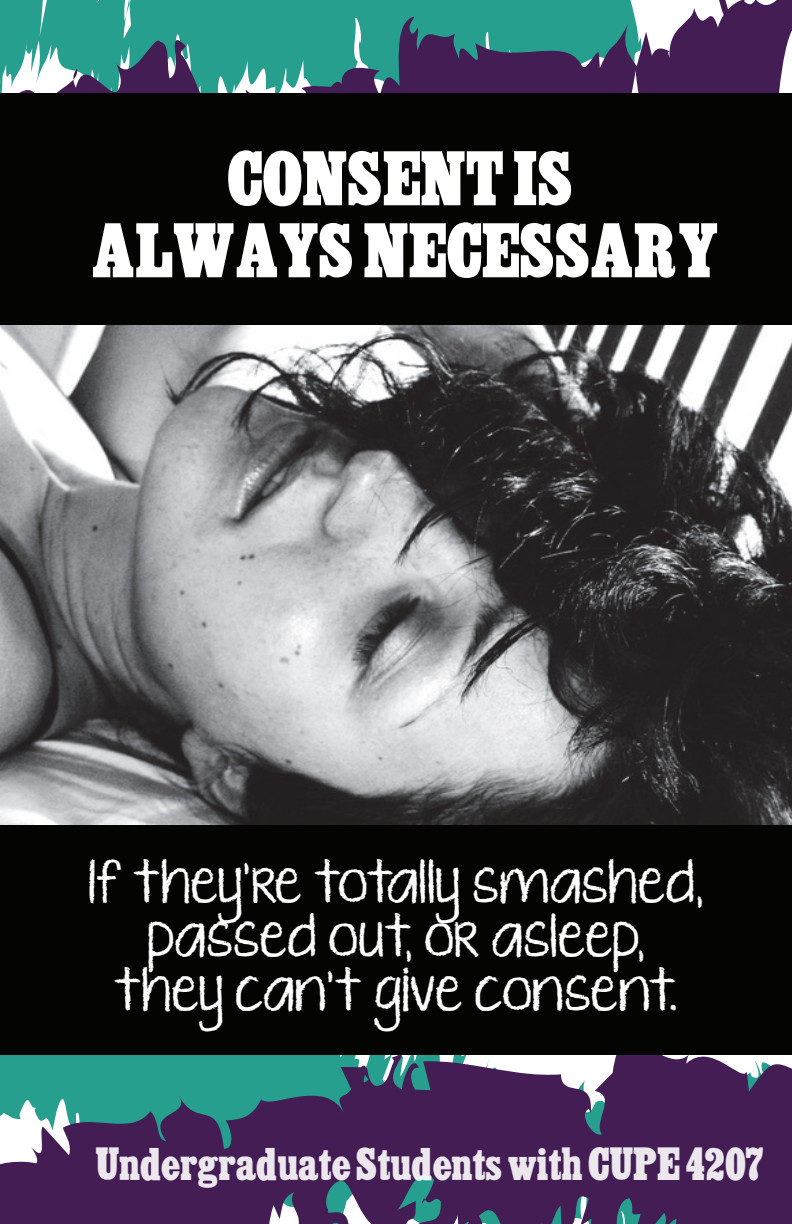
<style>
.page{position:relative;width:792px;height:1224px;background:#fff}
.page>*{position:absolute;margin:0;border:0;box-sizing:border-box;transform-origin:0 0}
.t1{font:60px/72px "Cairo";color:#fff;text-align:center}
.t2{font:45px/54px "KG Ten Thousand Reasons";color:#fff;text-align:center}
.t3{font:36px "Cairo";color:rgb(255 255 255/.9)}
</style>
<div class="page">
<svg style="left:0;top:1056px;width:792px;height:168px;background:#4a466b"></svg>
<svg style="left:0;top:0;width:792px;height:94px;background:#447983"></svg>
<img style="left:0;top:326px;width:792px;height:500px">
<div style="left:0;top:826px;width:792px;height:230px;background:#040503"></div>
<div style="left:0;top:94px;width:792px;height:232px;background:#040503"></div>
<h1 class="t1" style="left:93px;top:147px;width:628px">CONSENT IS<br>ALWAYS NECESSARY</h1>
<p class="t2" style="left:89px;top:859px;width:616px">If they’re totally smashed, passed out, or asleep, they can’t give consent.</p>
<p class="t3" style="left:96px;top:1145px;width:670px">Undergraduate Students with CUPE 4207</p>
</div>
